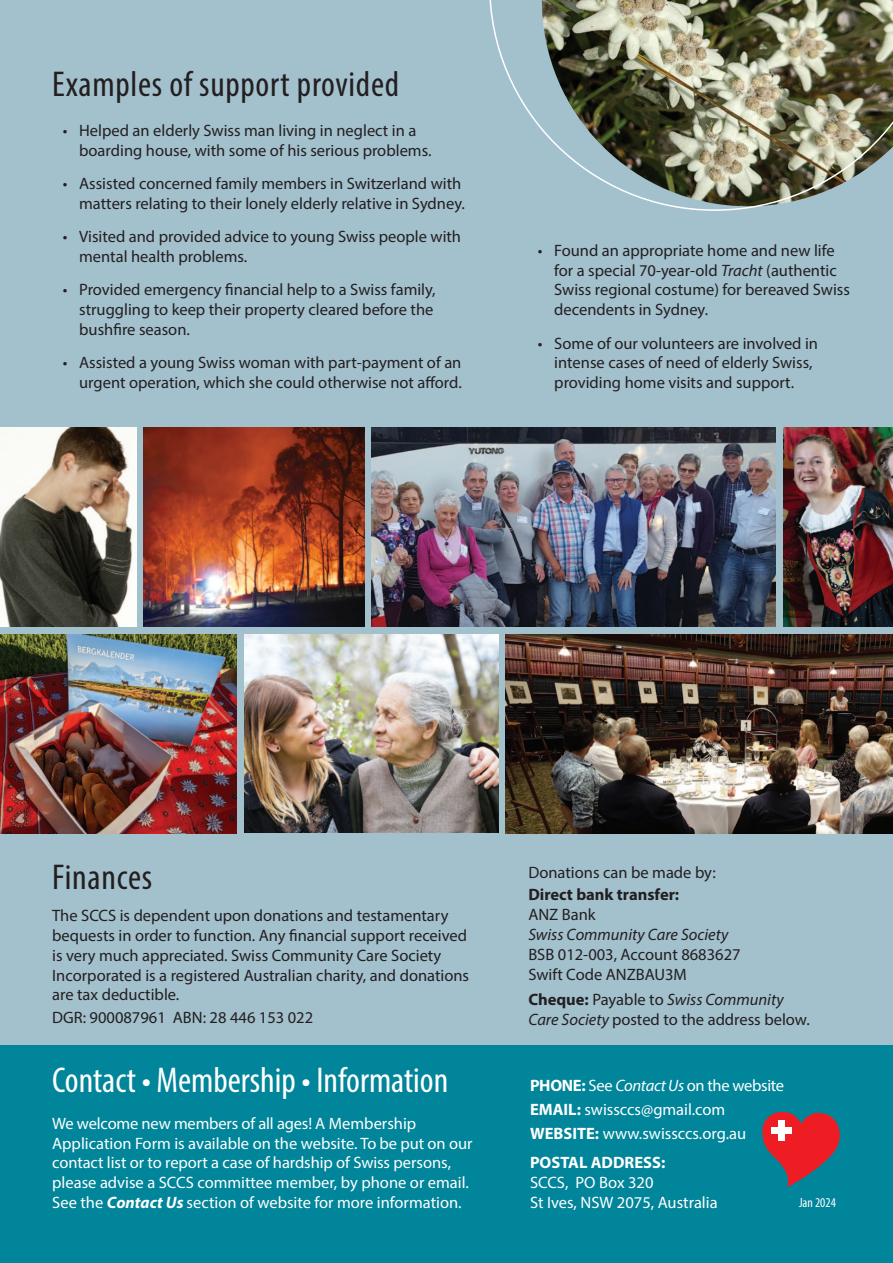
<style>
.page{position:relative;width:893px;height:1263px;background:#fff}
.page>*{position:absolute;margin:0;border:0;box-sizing:border-box;transform-origin:0 0}
.t1{font:condensed 36px "Myriad Pro";letter-spacing:.02em;color:#231f20}
.t2{font:condensed 36px "Myriad Pro";color:#fff}
.t3{font:16.5px/19.8px "Myriad Pro";color:#231f20}
.t4{font:16.5px/19.8px "Myriad Pro";color:#fff}
.t5{font:16.5px "Myriad Pro";letter-spacing:-.02em;color:#fff}
.t6{font:italic 16.5px "Myriad Pro";color:#231f20}
.t7{font:700 16.5px "Myriad Pro";color:#231f20}
.t8{font:700 16.5px "Myriad Pro";color:#fff}
.t9{font:condensed 13.5px "Myriad Pro";color:#fff}
.s1{font-style:italic}
.s2{font-weight:700;font-style:italic}
.s3{font-weight:700}
</style>
<div class="page">
<div style="left:0;top:0;width:893px;height:1069px;background:#a3c0cd"></div>
<div style="left:0;top:1045px;width:893px;height:218px;background:#00859a"></div>
<svg style="left:762px;top:1111px;width:78px;height:76px"></svg>
<div style="left:771px;top:1128px;width:21px;height:6px;background:#fff"></div>
<div style="left:778px;top:1121px;width:7px;height:20px;background:#fff"></div>
<img style="left:245px;top:635px;width:253px;height:198px">
<img style="left:506px;top:635px;width:387px;height:198px">
<img style="left:143px;top:428px;width:222px;height:199px">
<img style="left:372px;top:428px;width:404px;height:199px">
<img style="left:0;top:428px;width:136px;height:199px">
<img style="left:783px;top:428px;width:110px;height:199px">
<img style="left:0;top:635px;width:237px;height:198px">
<img style="left:489px;top:0;width:404px;height:211px">
<p class="t1" style="left:52px;top:63px;width:348px">Examples of support provided</p>
<p class="t3" style="left:79px;top:120px;width:354px;text-indent:-16px">• Helped an elderly Swiss man living in neglect in a boarding house, with some of his serious problems.</p>
<p class="t3" style="left:63px;top:173px;width:404px;text-align:right">• Assisted concerned family members in Switzerland with matters relating to their lonely elderly relative in Sydney.</p>
<p class="t3" style="left:79px;top:226px;width:383px;text-indent:-16px">• Visited and provided advice to young Swiss people with mental health problems.</p>
<p class="t3" style="left:79px;top:279px;width:358px;text-indent:-16px">• Provided emergency financial help to a Swiss family, struggling to keep their property cleared before the bushfire season.</p>
<p class="t3" style="left:63px;top:352px;width:401px;text-align:right">• Assisted a young Swiss woman with part-payment of an urgent operation, which she could otherwise not afford.</p>
<p class="t3" style="left:554px;top:240px;width:297px;text-indent:-16px">• Found an appropriate home and new life for a special 70-year-old <span class="s1">Tracht</span> (authentic Swiss regional costume) for bereaved Swiss decendents in Sydney.</p>
<p class="t3" style="left:554px;top:333px;width:265px;text-indent:-16px">• Some of our volunteers are involved in intense cases of need of elderly Swiss, providing home visits and support.</p>
<p class="t1" style="left:52px;top:856px;width:102px">Finances</p>
<p class="t3" style="left:52px;top:905px;width:418px">The SCCS is dependent upon donations and testamentary bequests in order to function. Any financial support received is very much appreciated. Swiss Community Care Society Incorporated is a registered Australian charity, and donations are tax deductible.</p>
<p class="t3" style="left:52px;top:1007px;width:263px">DGR: 900087961 ABN: 28 446 153 022</p>
<p class="t2" style="left:52px;top:1059px;width:398px">Contact • Membership • Information</p>
<p class="t4" style="left:52px;top:1113px;width:422px">We welcome new members of all ages! A Membership Application Form is available on the website. To be put on our contact list or to report a case of hardship of Swiss persons, please advise a SCCS committee member, by phone or email.</p>
<p class="t4" style="left:52px;top:1192px;width:411px">See the <span class="s2">Contact Us</span> section of website for more information.</p>
<p class="t3" style="left:528px;top:862px;width:189px">Donations can be made by:</p>
<p class="t7" style="left:528px;top:884px;width:152px">Direct bank transfer:</p>
<p class="t3" style="left:528px;top:904px;width:69px">ANZ Bank</p>
<p class="t6" style="left:528px;top:924px;width:202px">Swiss Community Care Society</p>
<p class="t3" style="left:528px;top:944px;width:214px">BSB 012-003, Account 8683627</p>
<p class="t3" style="left:528px;top:964px;width:160px">Swift Code ANZBAU3M</p>
<p class="t3" style="left:528px;top:990px;width:283px"><span class="s3">Cheque:</span> Payable to <span class="s1">Swiss Community<br>Care Society</span> posted to the address below.</p>
<p class="t5" style="left:530px;top:1075px;width:256px"><span class="s3">PHONE:</span> See <span class="s1">Contact Us</span> on the website</p>
<p class="t4" style="left:530px;top:1097px;width:218px;line-height:24px"><span class="s3">EMAIL:</span> swissccs@gmail.com<br><span class="s3">WEBSITE:</span> www.swissccs.org.au</p>
<p class="t8" style="left:530px;top:1152px;width:137px">POSTAL ADDRESS:</p>
<p class="t4" style="left:530px;top:1172px;width:125px">SCCS, PO Box 320</p>
<p class="t4" style="left:530px;top:1192px;width:189px">St Ives, NSW 2075, Australia</p>
<p class="t9" style="left:799px;top:1194px;width:38px">Jan 2024</p>
</div>
